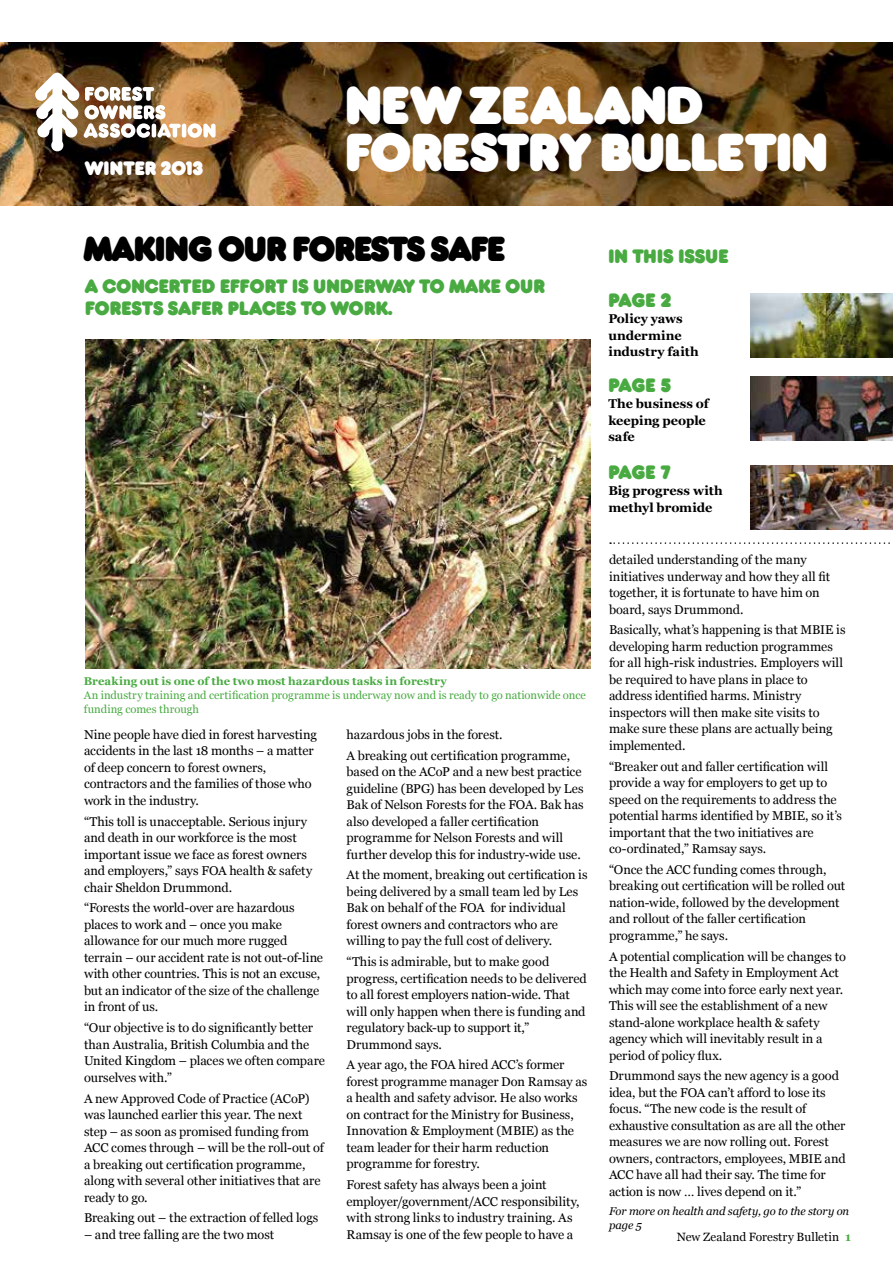
<style>
.page{position:relative;width:893px;height:1263px;background:#fff}
.page>*{position:absolute;margin:0;border:0;box-sizing:border-box;transform-origin:0 0}
.t1{font:700 49.5px/46.5px "Frankfurter SBOP";color:#fff}
.t2{font:700 32.25px "Frankfurter SBOP";letter-spacing:-.02em;color:#000}
.t3{font:700 18px/21.6px "Frankfurter SBOP";letter-spacing:.02em;color:#49aa42}
.t4{font:700 18px "Frankfurter SBOP";letter-spacing:.02em;color:#fff}
.t5{font:12.75px/16.5px "Georgia";letter-spacing:-.005em;color:#000}
.t6{font:700 12.75px/16.5px "Georgia";color:#000}
.t7{font:12px "Georgia";letter-spacing:.01em;color:#000}
.t8{font:11.25px/14.2px "Georgia";letter-spacing:.005em;color:#49aa42}
.t9{font:700 11.25px "Georgia";letter-spacing:.005em;color:#49aa42}
.t10{font:italic 11.25px/14.2px "Georgia";letter-spacing:-.01em;color:#000}
.s1{font-weight:700;color:#49aa42}
</style>
<div class="page">
<img style="left:0;top:43px;width:893px;height:163px">
<img style="left:35px;top:72px;width:181px;height:80px">
<img style="left:750px;top:293px;width:143px;height:64px">
<img style="left:750px;top:377px;width:143px;height:64px">
<img style="left:751px;top:465px;width:142px;height:64px">
<svg style="left:610px;top:542px;width:280px;height:2px"></svg>
<img style="left:85px;top:339px;width:505px;height:329px">
<h3 class="t4" style="left:85px;top:157px;width:119px">WINTER 2013</h3>
<h1 class="t1" style="left:345px;top:85px;width:485px">NEW ZEALAND<br>FORESTRY BULLETIN</h1>
<h2 class="t2" style="left:84px;top:229px;width:422px">MAKING OUR FORESTS SAFE</h2>
<h3 class="t3" style="left:85px;top:276px;width:461px">A CONCERTED EFFORT IS UNDERWAY TO MAKE OUR<br>FORESTS SAFER PLACES TO WORK.</h3>
<p class="t9" style="left:84px;top:674px;width:364px">Breaking out is one of the two most hazardous tasks in forestry</p>
<p class="t8" style="left:84px;top:688px;width:504px">An industry training and certification programme is underway now and is ready to go nationwide once funding comes through</p>
<p class="t5" style="left:84px;top:726px;width:234px">Nine people have died in forest harvesting accidents in the last 18 months – a matter of deep concern to forest owners, contractors and the families of those who work in the industry.</p>
<p class="t5" style="left:84px;top:813px;width:230px">“This toll is unacceptable. Serious injury and death in our workforce is the most important issue we face as forest owners and employers,” says FOA health &amp; safety chair Sheldon Drummond.</p>
<p class="t5" style="left:84px;top:900px;width:241px">“Forests the world-over are hazardous places to work and – once you make allowance for our much more rugged terrain – our accident rate is not out-of-line with other countries. This is not an excuse, but an indicator of the size of the challenge in front of us.</p>
<p class="t5" style="left:84px;top:1020px;width:242px">“Our objective is to do significantly better than Australia, British Columbia and the United Kingdom – places we often compare ourselves with.”</p>
<p class="t5" style="left:84px;top:1090px;width:241px">A new Approved Code of Practice (ACoP) was launched earlier this year. The next step – as soon as promised funding from ACC comes through – will be the roll-out of a breaking out certification programme, along with several other initiatives that are ready to go.</p>
<p class="t5" style="left:84px;top:1210px;width:236px">Breaking out – the extraction of felled logs</p>
<p class="t5" style="left:84px;top:1226px;width:192px">– and tree falling are the two most</p>
<p class="t5" style="left:346px;top:724px;width:225px;line-height:20.7px">hazardous jobs in the forest.<br>A breaking out certification programme,</p>
<p class="t5" style="left:346px;top:764px;width:239px">based on the ACoP and a new best practice guideline (BPG) has been developed by Les Bak of Nelson Forests for the FOA. Bak has also developed a faller certification programme for Nelson Forests and will further develop this for industry-wide use.</p>
<p class="t5" style="left:346px;top:867px;width:243px">At the moment, breaking out certification is being delivered by a small team led by Les Bak on behalf of the FOA for individual forest owners and contractors who are willing to pay the full cost of delivery.</p>
<p class="t5" style="left:346px;top:954px;width:242px">“This is admirable, but to make good progress, certification needs to be delivered to all forest employers nation-wide. That will only happen when there is funding and regulatory back-up to support it,” Drummond says.</p>
<p class="t5" style="left:346px;top:1057px;width:242px">A year ago, the FOA hired ACC’s former forest programme manager Don Ramsay as a health and safety advisor. He also works on contract for the Ministry for Business, Innovation &amp; Employment (MBIE) as the team leader for their harm reduction programme for forestry.</p>
<p class="t5" style="left:346px;top:1177px;width:234px">Forest safety has always been a joint employer/government/ACC responsibility, with strong links to industry training. As Ramsay is one of the few people to have a</p>
<h3 class="t3" style="left:608px;top:247px;width:121px">IN THIS ISSUE</h3>
<h3 class="t3" style="left:608px;top:290px;width:64px">PAGE 2</h3>
<p class="t6" style="left:608px;top:310px;width:92px">Policy yaws undermine industry faith</p>
<h3 class="t3" style="left:608px;top:375px;width:64px">PAGE 5</h3>
<p class="t6" style="left:608px;top:396px;width:102px">The business of keeping people safe</p>
<h3 class="t3" style="left:608px;top:462px;width:63px">PAGE 7</h3>
<p class="t6" style="left:608px;top:482px;width:116px">Big progress with methyl bromide</p>
<p class="t5" style="left:609px;top:552px;width:223px">detailed understanding of the many initiatives underway and how they all fit together, it is fortunate to have him on board, says Drummond.</p>
<p class="t5" style="left:609px;top:622px;width:238px">Basically, what’s happening is that MBIE is developing harm reduction programmes for all high-risk industries. Employers will be required to have plans in place to address identified harms. Ministry inspectors will then make site visits to make sure these plans are actually being implemented.</p>
<p class="t5" style="left:609px;top:758px;width:235px">“Breaker out and faller certification will provide a way for employers to get up to speed on the requirements to address the potential harms identified by MBIE, so it’s important that the two initiatives are co-ordinated,” Ramsay says.</p>
<p class="t5" style="left:609px;top:861px;width:238px">“Once the ACC funding comes through, breaking out certification will be rolled out nation-wide, followed by the development and rollout of the faller certification programme,” he says.</p>
<p class="t5" style="left:609px;top:948px;width:238px">A potential complication will be changes to the Health and Safety in Employment Act which may come into force early next year.<br>This will see the establishment of a new stand-alone workplace health &amp; safety agency which will inevitably result in a period of policy flux.</p>
<p class="t5" style="left:609px;top:1068px;width:238px">Drummond says the new agency is a good idea, but the FOA can’t afford to lose its focus. “The new code is the result of exhaustive consultation as are all the other measures we are now rolling out. Forest owners, contractors, employees, MBIE and ACC have all had their say. The time for action is now … lives depend on it.”</p>
<p class="t10" style="left:609px;top:1203px;width:242px">For more on health and safety, go to the story on page 5</p>
<p class="t7" style="left:677px;top:1230px;width:176px">New Zealand Forestry Bulletin <span class="s1">1</span></p>
</div>
